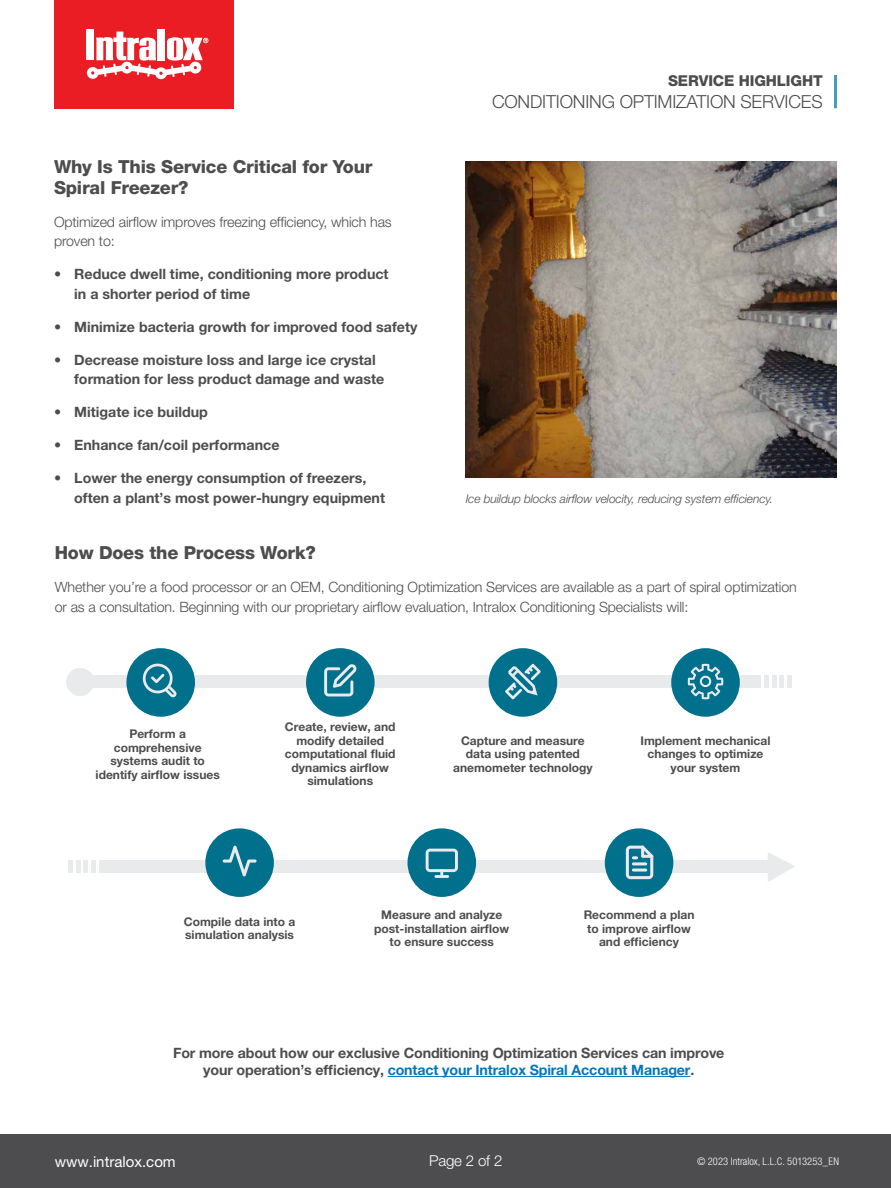
<style>
.page{position:relative;width:891px;height:1188px;background:#fff}
.page>*{position:absolute;margin:0;border:0;box-sizing:border-box;transform-origin:0 0}
.t1{font:800 18px/21px "Helvetica Neue LT Pro";letter-spacing:-.01em;color:#4d4d4f}
.t2{font:300 18px "Helvetica Neue LT Pro";letter-spacing:-.01em;color:#4d4d4f}
.t3{font:15px "Helvetica Neue LT Pro";color:#fff}
.t4{font:800 15px "Helvetica Neue LT Pro";letter-spacing:-.01em;color:#4d4d4f}
.t5{font:300 15px "Helvetica Neue LT Pro";letter-spacing:-.01em;color:#fff}
.t6{font:700 14.25px/19.5px "Helvetica Neue LT Pro";color:#4d4d4f}
.t7{font:300 14.25px/19.5px "Helvetica Neue LT Pro";letter-spacing:-.01em;color:#4d4d4f}
.t8{font:700 12px/13.5px "Helvetica Neue LT Pro";color:#4d4d4f;text-align:center}
.t9{font:italic 300 12px "Helvetica Neue LT Pro";letter-spacing:-.01em;color:#4d4d4f}
.t10{font:300 condensed 10.5px "Helvetica Neue LT Pro";letter-spacing:.005em;color:#fff}
.s1{color:#0377ba}
</style>
<div class="page">
<div style="left:91px;top:676px;width:670px;height:12px;background:#e8eaeb"></div>
<div style="left:99px;top:860px;width:670px;height:13px;background:#e8eaeb"></div>
<div style="left:764px;top:676px;width:5px;height:12px;background:#e8eaeb"></div>
<div style="left:91px;top:860px;width:5px;height:13px;background:#e8eaeb"></div>
<hr style="left:772px;top:676px;width:4px;height:12px;background:#e8eaeb">
<hr style="left:84px;top:860px;width:4px;height:13px;background:#e8eaeb">
<div style="left:779px;top:676px;width:5px;height:12px;background:#e8eaeb"></div>
<div style="left:76px;top:860px;width:5px;height:13px;background:#e8eaeb"></div>
<div style="left:787px;top:676px;width:5px;height:12px;background:#e8eaeb"></div>
<div style="left:68px;top:860px;width:5px;height:13px;background:#e8eaeb"></div>
<div style="left:55px;top:0;width:179px;height:108px;background:#ea1c24"></div>
<div style="left:87px;top:29px;width:7px;height:7px;background:#fff"></div>
<div style="left:158px;top:29px;width:7px;height:31px;background:#fff"></div>
<svg style="left:87px;top:32px;width:121px;height:47px"></svg>
<div style="left:0;top:1134px;width:891px;height:54px;background:#4d4d4f"></div>
<hr style="left:834px;top:75px;width:3px;height:33px;background:#479ebc">
<hr style="left:388px;top:1076px;width:302px;height:1px;background:#0377ba">
<img style="left:466px;top:161px;width:371px;height:316px">
<div style="left:126px;top:648px;width:69px;height:69px;background:#00708d;border-radius:50%"></div>
<svg style="left:142px;top:663px;width:35px;height:35px"></svg>
<div style="left:306px;top:648px;width:69px;height:69px;background:#00708d;border-radius:50%"></div>
<svg style="left:324px;top:664px;width:32px;height:32px"></svg>
<div style="left:489px;top:648px;width:68px;height:69px;background:#00708d;border-radius:50%"></div>
<svg style="left:505px;top:664px;width:36px;height:35px"></svg>
<div style="left:671px;top:648px;width:69px;height:69px;background:#00708d;border-radius:50%"></div>
<svg style="left:688px;top:664px;width:35px;height:35px"></svg>
<div style="left:205px;top:828px;width:69px;height:69px;background:#00708d;border-radius:50%"></div>
<svg style="left:223px;top:846px;width:34px;height:30px"></svg>
<div style="left:408px;top:828px;width:68px;height:69px;background:#00708d;border-radius:50%"></div>
<svg style="left:426px;top:849px;width:32px;height:29px"></svg>
<div style="left:605px;top:828px;width:68px;height:69px;background:#00708d;border-radius:50%"></div>
<svg style="left:626px;top:846px;width:27px;height:33px"></svg>
<div style="left:66px;top:668px;width:28px;height:28px;background:#e8eaeb;border-radius:50%"></div>
<svg style="left:768px;top:852px;width:27px;height:30px"></svg>
<p class="t1" style="left:54px;top:156px;width:320px">Why Is This Service Critical for Your<br>Spiral Freezer?</p>
<p class="t7" style="left:54px;top:212px;width:339px">Optimized airflow improves freezing efficiency, which has proven to:</p>
<p class="t6" style="left:74px;top:264px;width:316px;text-indent:-20px">• Reduce dwell time, conditioning more product in a shorter period of time</p>
<p class="t6" style="left:54px;top:317px;width:365px">• Minimize bacteria growth for improved food safety</p>
<p class="t6" style="left:74px;top:350px;width:311px;text-indent:-20px">• Decrease moisture loss and large ice crystal formation for less product damage and waste</p>
<p class="t6" style="left:54px;top:402px;width:155px">• Mitigate ice buildup</p>
<p class="t6" style="left:54px;top:435px;width:227px">• Enhance fan/coil performance</p>
<p class="t6" style="left:74px;top:468px;width:312px;text-indent:-20px">• Lower the energy consumption of freezers, often a plant’s most power-hungry equipment</p>
<p class="t4" style="left:668px;top:71px;width:156px">SERVICE HIGHLIGHT</p>
<p class="t2" style="left:492px;top:91px;width:332px">CONDITIONING OPTIMIZATION SERVICES</p>
<p class="t9" style="left:466px;top:491px;width:309px">Ice buildup blocks airflow velocity, reducing system efficiency.</p>
<p class="t1" style="left:55px;top:542px;width:263px">How Does the Process Work?</p>
<p class="t7" style="left:55px;top:577px;width:744px">Whether you’re a food processor or an OEM, Conditioning Optimization Services are available as a part of spiral optimization or as a consultation. Beginning with our proprietary airflow evaluation, Intralox Conditioning Specialists will:</p>
<p class="t8" style="left:96px;top:727px;width:126px">Perform a comprehensive systems audit to identify airflow issues</p>
<p class="t8" style="left:285px;top:720px;width:112px">Create, review, and modify detailed computational fluid dynamics airflow simulations</p>
<p class="t8" style="left:453px;top:734px;width:141px">Capture and measure data using patented anemometer technology</p>
<p class="t8" style="left:641px;top:734px;width:131px">Implement mechanical changes to optimize your system</p>
<p class="t8" style="left:184px;top:915px;width:113px;text-align:left">Compile data into a simulation analysis</p>
<p class="t8" style="left:374px;top:908px;width:137px">Measure and analyze post-installation airflow to ensure success</p>
<p class="t8" style="left:584px;top:908px;width:112px">Recommend a plan to improve airflow and efficiency</p>
<p class="t6" style="left:173px;top:1044px;width:553px;line-height:17.2px;text-align:center">For more about how our exclusive Conditioning Optimization Services can improve your operation’s efficiency, <span class="s1">contact your Intralox Spiral Account Manager</span>.</p>
<p class="t5" style="left:429px;top:1151px;width:75px">Page 2 of 2</p>
<p class="t3" style="left:55px;top:1152px;width:123px">www.intralox.com</p>
<p class="t10" style="left:697px;top:1155px;width:144px">© 2023 Intralox, L.L.C. 5013253_EN</p>
</div>
